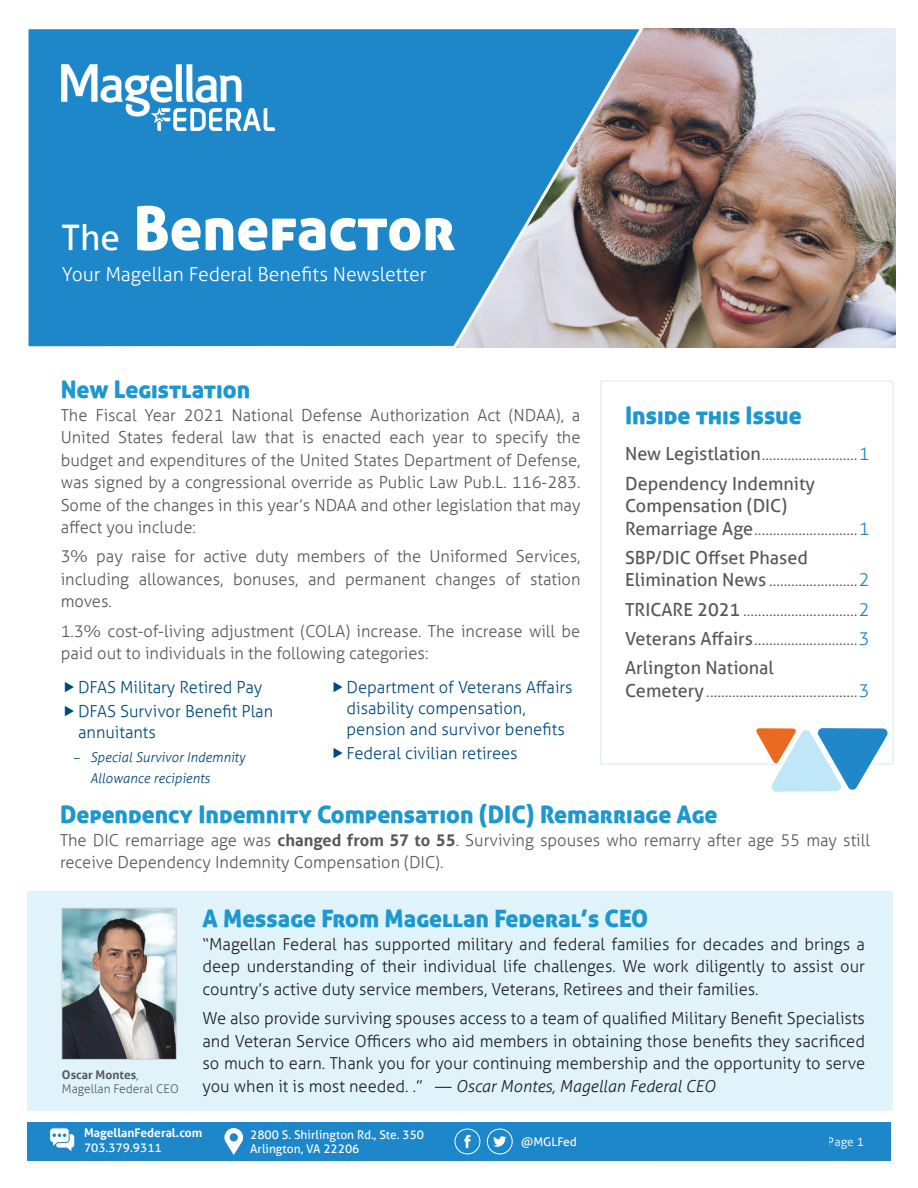
<style>
.page{position:relative;width:918px;height:1188px;background:#fff}
.page>*{position:absolute;margin:0;border:0;box-sizing:border-box;transform-origin:0 0}
.t1{font:60.45px "Aller Display";color:#fff}
.Header_2{font:24px "Aller Display";color:#1c98ce}
.t2{font:300 19.35px "Aller";color:#fff}
.t3{font:300 18px/22.5px "Aller";color:#57585a}
.t4{font:18px/22.5px "Aller";color:#57585a}
.Body{font:300 16.5px/22.5px "Aller";color:#57585a;text-align:justify}
.Body-2{font:300 16.5px/22.5px "Aller";color:#231f20;text-align:justify}
.t5{font:300 16.5px/21px "Aller";color:#00497b}
.t6{font:italic 300 13.5px/21px "Aller";color:#00497b}
.t7{font:12px/14.4px "Aller";color:#fff}
.Body-3{font:300 12px/14.4px "Aller";color:#57585a}
.t8{font:700 12px "Aller";color:#fff}
.s1{font-family:"Aller";font-size:35.25px}
.s2{font-family:"Myriad Pro";font-weight:400;font-style:normal}
.s3{font-weight:400}
.s4{color:#1d87c9}
.s5{font-weight:300}
.s6{font-weight:300;color:#1d87c9}
.s7{font-weight:700}
.s8{font-style:italic}
</style>
<div class="page">
<img style="left:647px;top:28px;width:248px;height:319px">
<svg style="left:28px;top:28px;width:619px;height:320px;background:#378cc1"></svg>
<div style="left:27px;top:1122px;width:864px;height:39px;background:#1d87c9"></div>
<svg style="left:224px;top:1128px;width:19px;height:27px"></svg>
<svg style="left:49px;top:1127px;width:25px;height:24px"></svg>
<svg style="left:454px;top:1129px;width:26px;height:25px"></svg>
<svg style="left:487px;top:1129px;width:26px;height:25px"></svg>
<img style="left:62px;top:64px;width:212px;height:67px">
<div style="left:600px;top:381px;width:294px;height:384px;border:2px solid #e0f3fb"></div>
<div style="left:28px;top:891px;width:865px;height:219px;background:#e0f3fb"></div>
<img style="left:63px;top:910px;width:112px;height:148px">
<div style="left:61px;top:908px;width:116px;height:152px;border:1px solid #d1d2d4"></div>
<svg style="left:756px;top:728px;width:133px;height:64px"></svg>
<h1 class="t1" style="left:62px;top:190px;width:395px"><span class="s1">The</span> Benefactor</h1>
<p class="t2" style="left:62px;top:262px;width:366px">Your Magellan Federal Benefits Newsletter</p>
<p class="Header_2" style="left:61px;top:374px;width:191px">New Legistlation</p>
<p class="Body" style="left:61px;top:403px;width:521px">The Fiscal Year 2021 National Defense Authorization Act (NDAA), a United States federal law that is enacted each year to specify the budget and expenditures of the United States Department of Defense, was signed by a congressional override as Public Law Pub.L. 116-283.<br>Some of the changes in this year’s NDAA and other legislation that may affect you include:</p>
<p class="Body" style="left:61px;top:545px;width:521px">3% pay raise for active duty members of the Uniformed Services, including allowances, bonuses, and permanent changes of station moves.</p>
<p class="Body" style="left:61px;top:619px;width:521px">1.3% cost-of-living adjustment (COLA) increase. The increase will be paid out to individuals in the following categories:</p>
<p class="t5" style="left:78px;top:677px;width:186px">DFAS Military Retired Pay</p>
<p class="t5" style="left:78px;top:701px;width:197px">DFAS Survivor Benefit Plan annuitants</p>
<p class="t6" style="left:90px;top:747px;width:156px;text-indent:-16px"><span class="s2">–</span> Special Survivor Indemnity<br>Allowance recipients</p>
<p class="t5" style="left:347px;top:677px;width:228px">Department of Veterans Affairs disability compensation, pension and survivor benefits</p>
<p class="t5" style="left:347px;top:743px;width:173px">Federal civilian retirees</p>
<p class="Header_2" style="left:625px;top:401px;width:178px">Inside this Issue</p>
<p class="t3" style="left:625px;top:443px;width:246px"><span class="s3">New Legistlation</span>..........................<span class="s4">1</span></p>
<p class="t4" style="left:625px;top:472px;width:246px">Dependency Indemnity<br>Compensation (DIC)<br>Remarriage Age<span class="s5">............................</span><span class="s6">1</span></p>
<p class="t4" style="left:625px;top:546px;width:246px">SBP/DIC Offset Phased<br>Elimination News <span class="s5">........................</span><span class="s6">2</span></p>
<p class="t3" style="left:625px;top:598px;width:246px"><span class="s3">TRICARE 2021</span> ...............................<span class="s4">2</span></p>
<p class="t3" style="left:625px;top:627px;width:246px"><span class="s3">Veterans Affairs</span>............................<span class="s4">3</span></p>
<p class="t3" style="left:625px;top:657px;width:246px"><span class="s3">Arlington National<br>Cemetery</span>.........................................<span class="s4">3</span></p>
<p class="Header_2" style="left:60px;top:799px;width:659px">Dependency Indemnity Compensation (DIC) Remarriage Age</p>
<p class="Body" style="left:60px;top:829px;width:812px">The DIC remarriage age was <span class="s7">changed from 57 to 55</span>. Surviving spouses who remarry after age 55 may still receive Dependency Indemnity Compensation (DIC).</p>
<p class="Body-3" style="left:62px;top:1068px;width:118px"><span class="s7">Oscar Montes</span>,<br>Magellan Federal CEO</p>
<p class="Header_2" style="left:202px;top:904px;width:447px">A Message From Magellan Federal’s CEO</p>
<p class="Body-2" style="left:202px;top:933px;width:664px">“Magellan Federal has supported military and federal families for decades and brings a deep understanding of their individual life challenges. We work diligently to assist our country’s active duty service members, Veterans, Retirees and their families.</p>
<p class="Body-2" style="left:202px;top:1007px;width:664px">We also provide surviving spouses access to a team of qualified Military Benefit Specialists and Veteran Service Officers who aid members in obtaining those benefits they sacrificed so much to earn. Thank you for your continuing membership and the opportunity to serve you when it is most needed. .” — <span class="s8">Oscar Montes, Magellan Federal CEO</span></p>
<p class="t8" style="left:84px;top:1126px;width:120px">MagellanFederal.com</p>
<p class="t7" style="left:84px;top:1140px;width:79px">703.379.9311</p>
<p class="t7" style="left:521px;top:1134px;width:57px">@MGLFed</p>
<p class="t7" style="left:250px;top:1127px;width:176px">2800 S. Shirlington Rd., Ste. 350<br>Arlington, VA 22206</p>
<p class="t7" style="left:828px;top:1134px;width:38px">Page 1</p>
</div>
